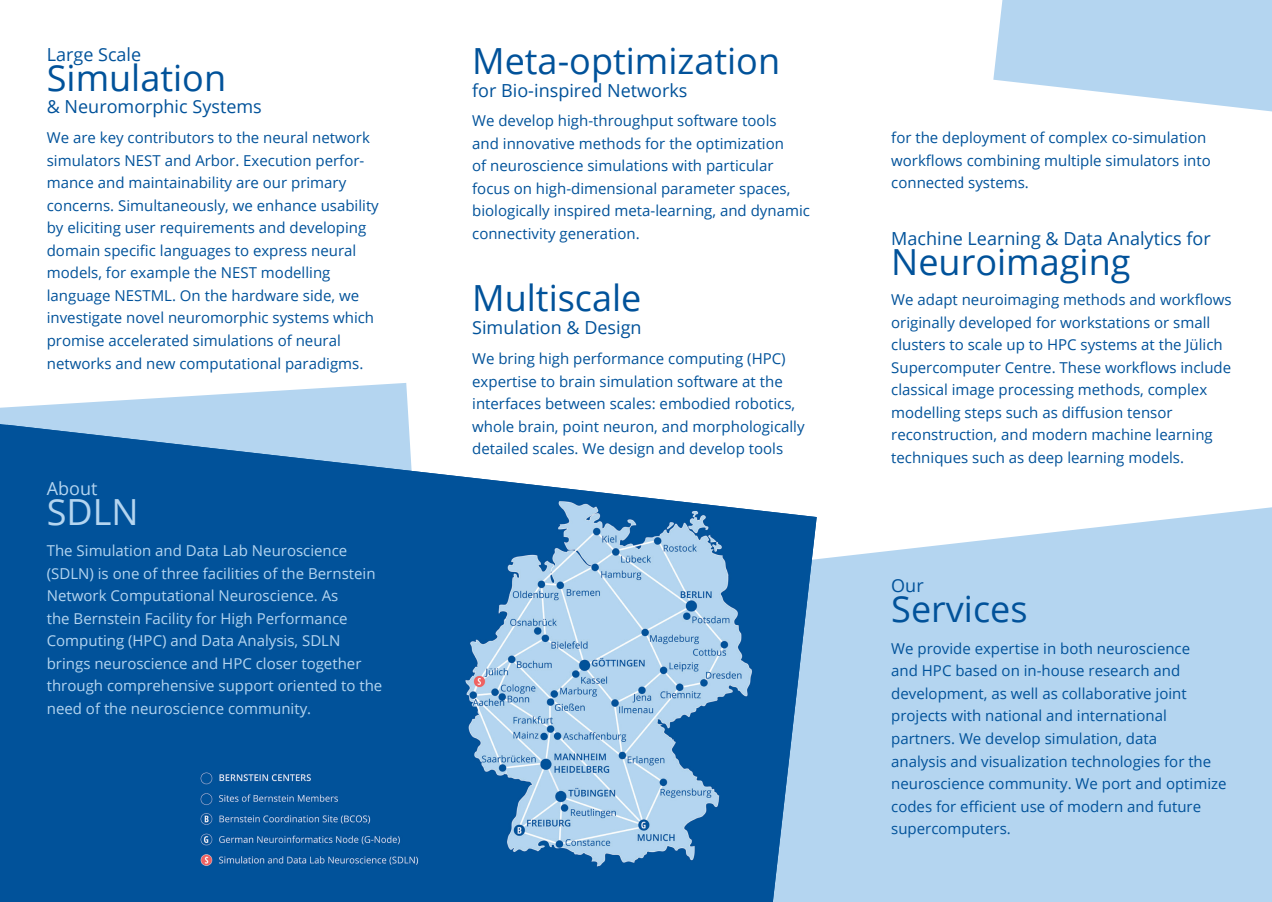
<style>
.page{position:relative;width:1272px;height:902px;background:#fff}
.page>*{position:absolute;margin:0;border:0;box-sizing:border-box;transform-origin:0 0}
.Überschrift{font:36px "Open Sans";color:#01529a}
.Überschrift-2{font:36px "Open Sans";color:#b4d5f0}
.Überschrift-3{font:18px "Open Sans";color:#01529a}
.Überschrift-4{font:18px "Open Sans";color:#b4d5f0}
.Überschrift-5{font:15px/22.5px "Open Sans";color:#01529a}
.t1{font:15px/22.5px "Open Sans";color:#b4d5f0}
</style>
<div class="page">
<div style="left:816px;top:507px;width:455px;height:394px;background:#b4d5f0"></div>
<svg style="left:0;top:383px;width:409px;height:41px;fill:#b4d5f0"></svg>
<img style="left:7px;top:425px;width:809px;height:476px">
<svg style="left:993px;top:0;width:278px;height:111px;background:#bfdbf2"></svg>
<p class="Überschrift-3" style="left:47px;top:42px;width:96px">Large Scale</p>
<p class="Überschrift" style="left:47px;top:53px;width:181px">Simulation</p>
<p class="Überschrift-3" style="left:47px;top:94px;width:216px">&amp; Neuromorphic Systems</p>
<p class="Überschrift-5" style="left:47px;top:126px;width:333px">We are key contributors to the neural network simulators NEST and Arbor. Execution perfor&shy;mance and maintainability are our primary concerns. Simultaneously, we enhance usability by eliciting user requirements and developing domain specific languages to express neural models, for example the NEST modelling language NESTML. On the hardware side, we investigate novel neuromorphic systems which promise accelerated simulations of neural networks and new computational paradigms.</p>
<p class="Überschrift-4" style="left:47px;top:475px;width:52px">About</p>
<p class="Überschrift-2" style="left:47px;top:487px;width:93px">SDLN</p>
<p class="t1" style="left:47px;top:539px;width:337px">The Simulation and Data Lab Neuroscience (SDLN) is one of three facilities of the Bernstein Network Computational Neuroscience. As<br>the Bernstein Facility for High Performance Computing (HPC) and Data Analysis, SDLN brings neuroscience and HPC closer together through comprehensive support oriented to the need of the neuroscience community.</p>
<p class="Überschrift" style="left:472px;top:37px;width:309px">Meta-optimization</p>
<p class="Überschrift-3" style="left:472px;top:78px;width:217px">for Bio-inspired Networks</p>
<p class="Überschrift-5" style="left:472px;top:109px;width:339px">We develop high-throughput software tools<br>and innovative methods for the optimization<br>of neuroscience simulations with particular focus on high-dimensional parameter spaces, biologically inspired meta-learning, and dynamic connectivity generation.</p>
<p class="Überschrift" style="left:472px;top:273px;width:171px">Multiscale</p>
<p class="Überschrift-3" style="left:472px;top:314px;width:171px">Simulation &amp; Design</p>
<p class="Überschrift-5" style="left:472px;top:347px;width:334px">We bring high performance computing (HPC) expertise to brain simulation software at the interfaces between scales: embodied robotics, whole brain, point neuron, and morphologically detailed scales. We design and develop tools</p>
<p class="Überschrift-5" style="left:891px;top:126px;width:321px">for the deployment of complex co-simulation workflows combining multiple simulators into connected systems.</p>
<p class="Überschrift-3" style="left:891px;top:226px;width:321px">Machine Learning &amp; Data Analytics for</p>
<p class="Überschrift" style="left:891px;top:237px;width:241px">Neuroimaging</p>
<p class="Überschrift-5" style="left:891px;top:288px;width:342px">We adapt neuroimaging methods and workflows originally developed for workstations or small clusters to scale up to HPC systems at the Jülich Supercomputer Centre. These workflows include classical image processing methods, complex modelling steps such as diffusion tensor reconstruction, and modern machine learning techniques such as deep learning models.</p>
<p class="Überschrift-3" style="left:891px;top:573px;width:34px">Our</p>
<p class="Überschrift" style="left:891px;top:584px;width:138px">Services</p>
<p class="Überschrift-5" style="left:891px;top:636px;width:337px">We provide expertise in both neuroscience<br>and HPC based on in-house research and development, as well as collaborative joint projects with national and international partners. We develop simulation, data<br>analysis and visualization technologies for the neuroscience community. We port and optimize codes for efficient use of modern and future supercomputers.</p>
</div>
